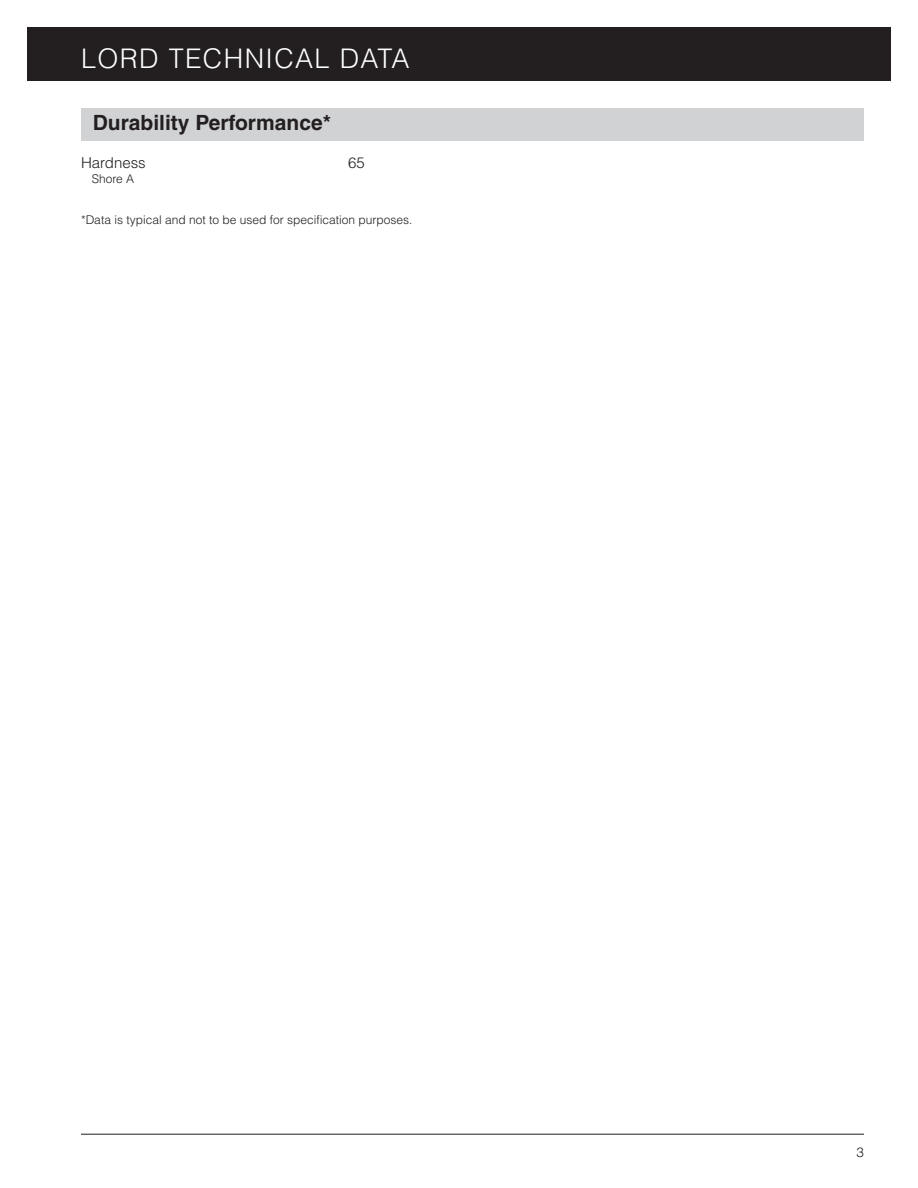
<style>
.page{position:relative;width:918px;height:1188px;background:#fff}
.page>*{position:absolute;margin:0;border:0;box-sizing:border-box;transform-origin:0 0}
.t1{font:300 27px "Helvetica";letter-spacing:.05em;color:#fff}
.Paragraph_Headline{font:700 21px "Helvetica";color:#231f20}
.Typical_Properties_T{font:300 15px "Helvetica";color:#231f20}
.t2{font:300 13.5px "Helvetica";color:#231f20}
.Typical_Properties_T-2{font:300 12px "Helvetica";color:#231f20}
</style>
<div class="page">
<div style="left:27px;top:27px;width:864px;height:54px;background:#231f20"></div>
<hr style="left:81px;top:1134px;width:783px;height:1px;background:#231f20">
<div style="left:81px;top:108px;width:783px;height:33px;background:#d1d2d4"></div>
<h1 class="t1" style="left:81px;top:41px;width:330px">LORD TECHNICAL DATA</h1>
<p class="Paragraph_Headline" style="left:93px;top:110px;width:240px">Durability Performance*</p>
<p class="Typical_Properties_T" style="left:81px;top:153px;width:66px">Hardness</p>
<p class="Typical_Properties_T" style="left:348px;top:153px;width:18px">65</p>
<p class="Typical_Properties_T-2" style="left:92px;top:171px;width:44px">Shore A</p>
<p class="Typical_Properties_T-2" style="left:81px;top:212px;width:333px">*Data is typical and not to be used for specification purposes.</p>
<p class="t2" style="left:856px;top:1144px;width:9px">3</p>
</div>
